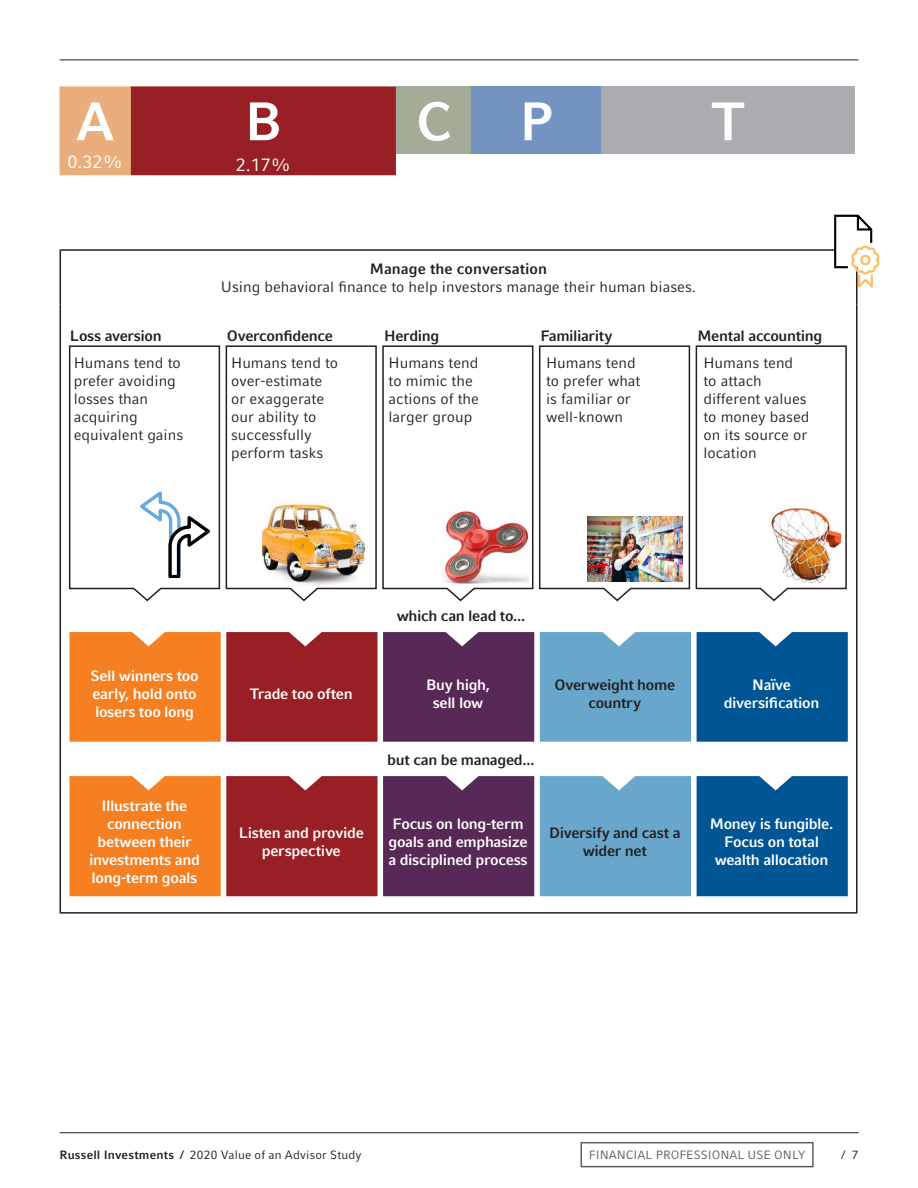
<style>
.page{position:relative;width:918px;height:1188px;background:#fff}
.page>*{position:absolute;margin:0;border:0;box-sizing:border-box;transform-origin:0 0}
.t1{font:700 54px "Compatil Fact LT Pro";color:#fff}
.t2{font:18px "Compatil Fact LT Pro";color:#fff}
.t3{font:15px/18px "Compatil Fact LT Pro";color:#231f20}
.t4{font:700 15px/18px "Compatil Fact LT Pro";letter-spacing:-.025em;color:#fff;text-align:center}
.t5{font:700 15px/18px "Compatil Fact LT Pro";letter-spacing:-.02em;color:#231f20;text-align:center}
.t6{font:700 15px "Compatil Fact LT Pro";color:#231f20}
.t7{font:12px "Compatil Fact LT Pro";letter-spacing:.015em;color:#231f20}
.t8{font:12px "Compatil Fact LT Pro";color:#5f5f62}
.s1{font-weight:700}
</style>
<div class="page">
<div style="left:580px;top:1142px;width:234px;height:25px;border:2px solid #5f5f62"></div>
<svg style="left:60px;top:86px;width:336px;height:89px;background:#aa4038"></svg>
<div style="left:396px;top:86px;width:76px;height:68px;background:#a4ac98"></div>
<div style="left:472px;top:86px;width:129px;height:68px;background:#7393c1"></div>
<div style="left:601px;top:86px;width:254px;height:68px;background:#abacb0"></div>
<hr style="left:60px;top:249px;width:798px;height:2px;background:#231f20">
<hr style="left:60px;top:251px;width:1px;height:54px;background:#231f20">
<hr style="left:856px;top:251px;width:2px;height:54px;background:#231f20">
<hr style="left:60px;top:305px;width:1px;height:607px;background:#231f20">
<hr style="left:856px;top:305px;width:2px;height:607px;background:#231f20">
<hr style="left:60px;top:912px;width:798px;height:2px;background:#231f20">
<svg style="left:70px;top:632px;width:307px;height:110px;background:#c85529"></svg>
<svg style="left:70px;top:776px;width:307px;height:120px;background:#c85428"></svg>
<div style="left:383px;top:632px;width:151px;height:110px;background:#582957"></div>
<div style="left:383px;top:776px;width:151px;height:120px;background:#582957"></div>
<div style="left:540px;top:632px;width:151px;height:110px;background:#69a6cb"></div>
<div style="left:540px;top:776px;width:151px;height:120px;background:#69a6cb"></div>
<div style="left:697px;top:632px;width:151px;height:110px;background:#005595"></div>
<div style="left:697px;top:776px;width:151px;height:120px;background:#005595"></div>
<svg style="left:68px;top:345px;width:779px;height:257px"></svg>
<img style="left:263px;top:500px;width:104px;height:85px">
<img style="left:443px;top:505px;width:85px;height:80px">
<img style="left:587px;top:516px;width:95px;height:66px">
<img style="left:763px;top:504px;width:78px;height:80px">
<svg style="left:834px;top:215px;width:45px;height:73px"></svg>
<div style="left:860px;top:255px;width:11px;height:10px;border:2px solid #fdbe60;border-radius:50%"></div>
<hr style="left:60px;top:1132px;width:799px;height:1px;background:#231f20">
<hr style="left:60px;top:60px;width:798px;height:1px;background:#231f20">
<h1 class="t1" style="left:76px;top:90px;width:40px">A</h1>
<h1 class="t1" style="left:245px;top:90px;width:39px">B</h1>
<h1 class="t1" style="left:416px;top:90px;width:139px">C P</h1>
<h1 class="t1" style="left:711px;top:90px;width:36px">T</h1>
<p class="t2" style="left:68px;top:151px;width:57px">0.32%</p>
<p class="t2" style="left:236px;top:155px;width:57px">2.17%</p>
<p class="t6" style="left:370px;top:260px;width:179px">Manage the conversation</p>
<p class="t3" style="left:221px;top:278px;width:477px">Using behavioral finance to help investors manage their human biases.</p>
<p class="t5" style="left:70px;top:327px;width:93px">Loss aversion</p>
<p class="t5" style="left:384px;top:327px;width:57px">Herding</p>
<p class="t5" style="left:227px;top:327px;width:108px">Overconfidence</p>
<p class="t5" style="left:540px;top:327px;width:74px">Familiarity</p>
<p class="t5" style="left:697px;top:327px;width:126px">Mental accounting</p>
<p class="t3" style="left:74px;top:354px;width:111px">Humans tend to prefer avoiding losses than acquiring equivalent gains</p>
<p class="t3" style="left:231px;top:354px;width:108px">Humans tend to over-estimate or exaggerate our ability to successfully perform tasks</p>
<p class="t3" style="left:389px;top:354px;width:92px">Humans tend to mimic the actions of the larger group</p>
<p class="t3" style="left:546px;top:354px;width:96px">Humans tend to prefer what is familiar or well-known</p>
<p class="t3" style="left:703px;top:354px;width:108px">Humans tend to attach different values to money based on its source or location</p>
<p class="t4" style="left:90px;top:667px;width:110px;text-align:left">Sell winners too early, hold onto losers too long</p>
<p class="t4" style="left:89px;top:797px;width:112px">Illustrate the connection between their investments and long-term goals</p>
<p class="t4" style="left:250px;top:685px;width:104px">Trade too often</p>
<p class="t4" style="left:239px;top:824px;width:127px">Listen and provide perspective</p>
<p class="t5" style="left:397px;top:607px;width:130px">which can lead to...</p>
<p class="t4" style="left:426px;top:676px;width:66px">Buy high, sell low</p>
<p class="t5" style="left:387px;top:751px;width:149px">but can be managed...</p>
<p class="t5" style="left:554px;top:676px;width:122px">Overweight home country</p>
<p class="t4" style="left:388px;top:815px;width:141px;text-align:left">Focus on long-term goals and emphasize a disciplined process</p>
<p class="t5" style="left:549px;top:824px;width:133px">Diversify and cast a wider net</p>
<p class="t4" style="left:724px;top:676px;width:97px">Naïve diversification</p>
<p class="t4" style="left:710px;top:815px;width:125px">Money is fungible.<br>Focus on total wealth allocation</p>
<p class="t7" style="left:60px;top:1147px;width:304px"><span class="s1">Russell Investments /</span> 2020 Value of an Advisor Study</p>
<p class="t7" style="left:841px;top:1147px;width:19px">/ 7</p>
<p class="t8" style="left:589px;top:1148px;width:218px">FINANCIAL PROFESSIONAL USE ONLY</p>
</div>
